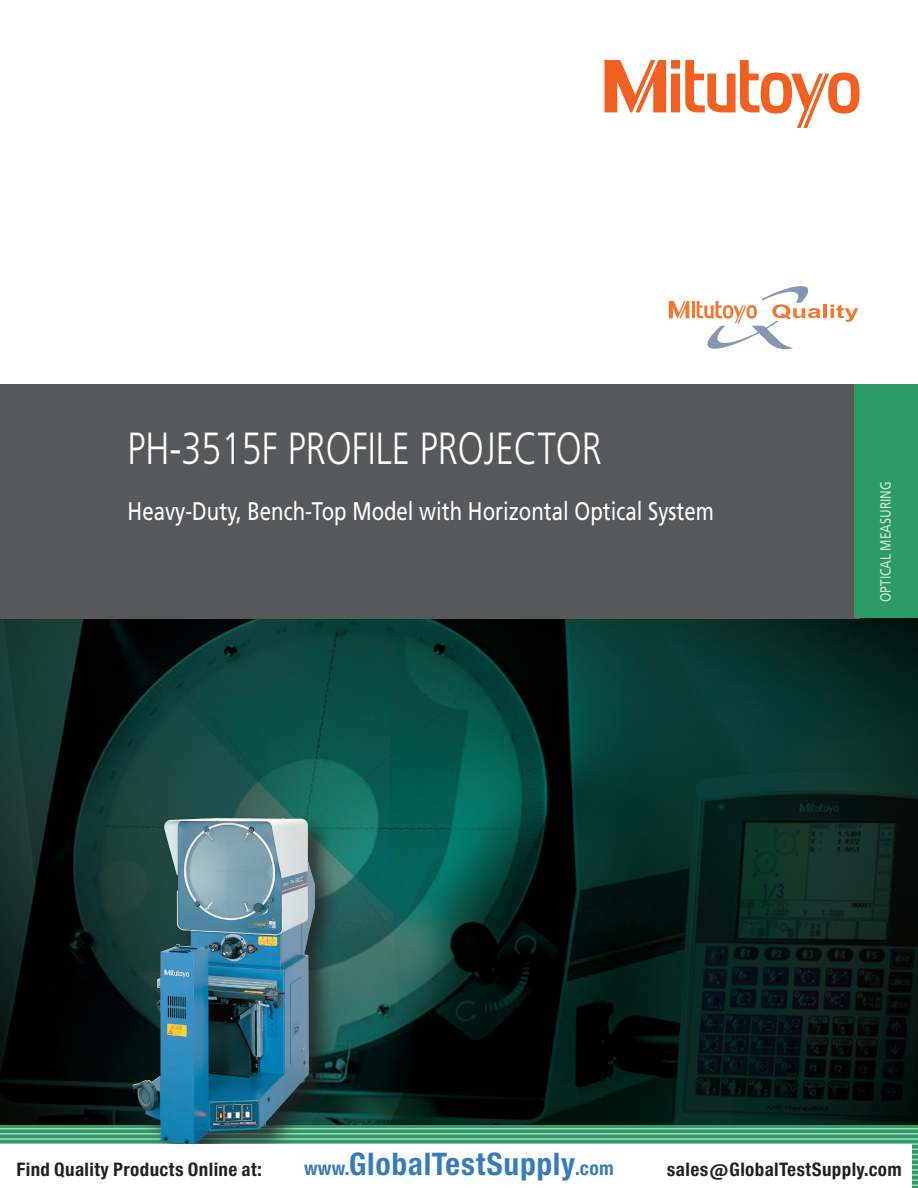
<style>
.page{position:relative;width:918px;height:1188px;background:#fff}
.page>*{position:absolute;margin:0;border:0;box-sizing:border-box;transform-origin:0 0}
.t1{font:300 45px "Mitutoyo Frutiger";color:#fff}
.t2{font:29.7px "Europa Gro Nr 2 SBOP Bol Con";letter-spacing:.02em;color:#367bbc}
.t3{font:25.5px "Mitutoyo Frutiger";color:#fff}
.t4{font:17.85px "Europa Gro Nr 2 SBOP Bol Con";letter-spacing:.02em;color:#231f20}
.t5{font:15px "Mitutoyo Frutiger";color:#d1e5d7}
.s1{font-size:18.3px}
</style>
<div class="page">
<div style="left:0;top:1125px;width:918px;height:63px;background:#2d9b65"></div>
<hr style="left:0;top:1128px;width:918px;height:1px;background:#fff">
<hr style="left:0;top:1133px;width:918px;height:2px;background:#fff">
<hr style="left:0;top:1138px;width:918px;height:2px;background:#fff">
<hr style="left:0;top:1143px;width:918px;height:2px;background:#fff">
<hr style="left:0;top:1154px;width:918px;height:1px;background:#fff">
<hr style="left:0;top:1164px;width:918px;height:1px;background:#fff">
<hr style="left:0;top:1169px;width:918px;height:2px;background:#fff">
<hr style="left:0;top:1174px;width:918px;height:2px;background:#fff">
<hr style="left:0;top:1179px;width:918px;height:2px;background:#fff">
<hr style="left:0;top:1185px;width:918px;height:1px;background:#fff">
<hr style="left:0;top:1149px;width:918px;height:1px;background:#fff">
<hr style="left:0;top:1159px;width:918px;height:1px;background:#fff">
<img style="left:0;top:618px;width:918px;height:507px">
<div style="left:0;top:384px;width:860px;height:235px;background:#57585a"></div>
<div style="left:854px;top:384px;width:64px;height:234px;background:#2d9b65"></div>
<svg style="left:604px;top:60px;width:256px;height:68px"></svg>
<hr style="left:823px;top:305px;width:4px;height:13px;background:#f37731">
<svg style="left:831px;top:305px;width:28px;height:17px"></svg>
<svg style="left:669px;top:286px;width:152px;height:64px"></svg>
<div style="left:129px;top:813px;width:212px;height:357px;background:#231f20;opacity:.75"></div>
<img style="left:132px;top:818px;width:183px;height:327px">
<div style="left:0;top:1145px;width:911px;height:43px;background:#fff"></div>
<h1 class="t1" style="left:128px;top:422px;width:476px">PH-3515F PROFILE PROJECTOR</h1>
<h3 class="t3" style="left:128px;top:496px;width:588px">Heavy-Duty, Bench-Top Model with Horizontal Optical System</h3>
<p class="t5" style="left:877px;top:602px;width:122px;rotate:-90deg">OPTICAL MEASURING</p>
<p class="t4" style="left:16px;top:1159px;width:247px">Find Quality Products Online at:</p>
<h2 class="t2" style="left:304px;top:1147px;width:311px"><span class="s1">www.</span>GlobalTestSupply<span class="s1">.com</span></h2>
<p class="t4" style="left:667px;top:1159px;width:236px">sales@GlobalTestSupply.com</p>
</div>
